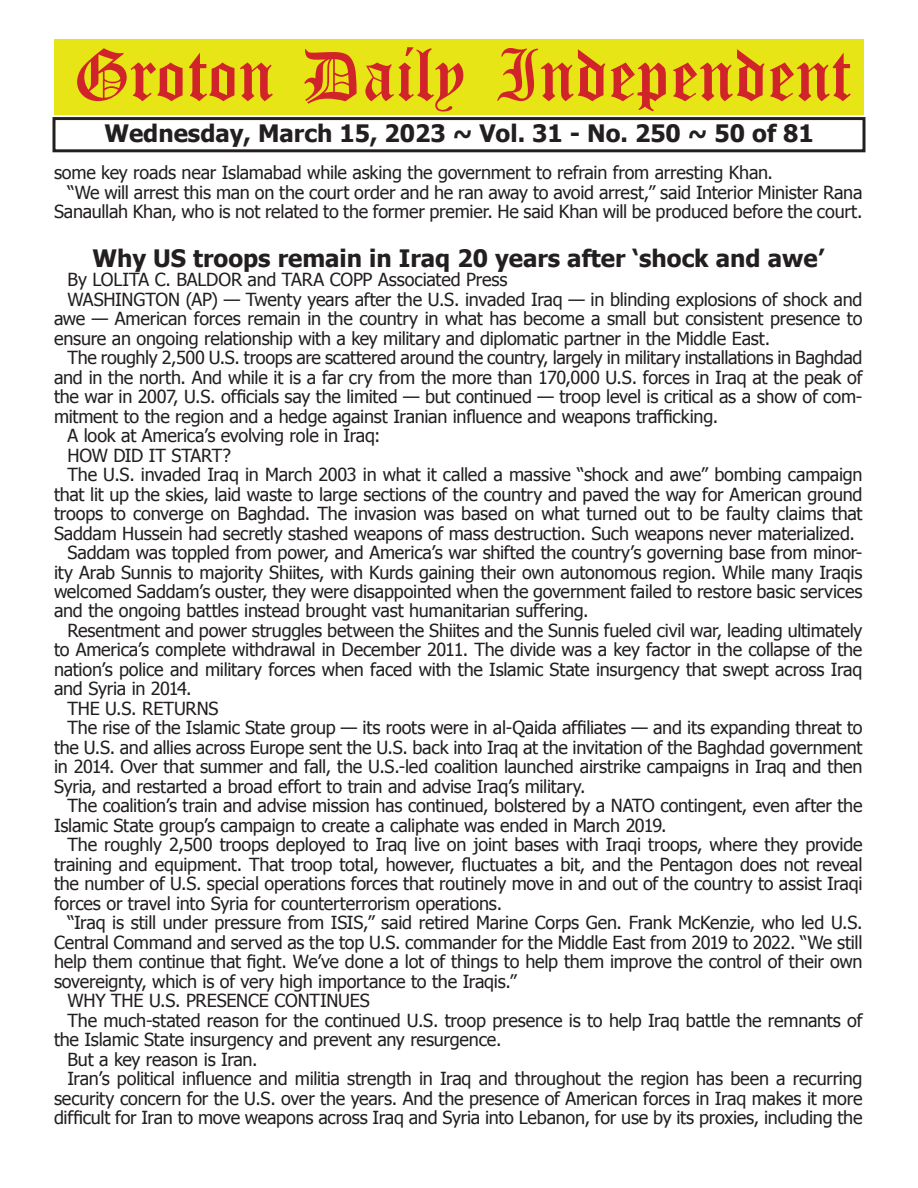
<style>
.page{position:relative;width:918px;height:1188px;background:#fff}
.page>*{position:absolute;margin:0;border:0;box-sizing:border-box;transform-origin:0 0}
.t1{font:54px "Old English Five";color:#d1232a}
.t2{font:700 24px "Tahoma";color:#231f20}
.t3{font:18px "Tahoma";letter-spacing:-.01em;color:#231f20}
</style>
<div class="page">
<div style="left:52px;top:117px;width:814px;height:35px;border:3px solid #231f20"></div>
<div style="left:54px;top:40px;width:810px;height:75px;background:#e7e515"></div>
<h1 class="t1" style="left:73px;top:50px;width:779px">Groton Daily Independent</h1>
<h2 class="t2" style="left:104px;top:116px;width:711px">Wednesday, March 15, 2023 ~ Vol. 31 - No. 250 ~ 50 of 81</h2>
<p class="t3" style="left:54px;top:161px;width:721px">some key roads near Islamabad while asking the government to refrain from arresting Khan.</p>
<p class="t3" style="left:68px;top:180px;width:796px">“We will arrest this man on the court order and he ran away to avoid arrest,” said Interior Minister Rana</p>
<p class="t3" style="left:54px;top:200px;width:810px">Sanaullah Khan, who is not related to the former premier. He said Khan will be produced before the court.</p>
<h2 class="t2" style="left:92px;top:241px;width:733px">Why US troops remain in Iraq 20 years after ‘shock and awe’</h2>
<p class="t3" style="left:68px;top:267px;width:442px">By LOLITA C. BALDOR and TARA COPP Associated Press</p>
<p class="t3" style="left:68px;top:287px;width:796px">WASHINGTON (AP) — Twenty years after the U.S. invaded Iraq — in blinding explosions of shock and</p>
<p class="t3" style="left:54px;top:306px;width:810px">awe — American forces remain in the country in what has become a small but consistent presence to</p>
<p class="t3" style="left:54px;top:326px;width:718px">ensure an ongoing relationship with a key military and diplomatic partner in the Middle East.</p>
<p class="t3" style="left:68px;top:345px;width:796px">The roughly 2,500 U.S. troops are scattered around the country, largely in military installations in Baghdad</p>
<p class="t3" style="left:54px;top:365px;width:810px">and in the north. And while it is a far cry from the more than 170,000 U.S. forces in Iraq at the peak of</p>
<p class="t3" style="left:54px;top:384px;width:810px">the war in 2007, U.S. officials say the limited — but continued — troop level is critical as a show of com-</p>
<p class="t3" style="left:54px;top:404px;width:666px">mitment to the region and a hedge against Iranian influence and weapons trafficking.</p>
<p class="t3" style="left:68px;top:423px;width:315px">A look at America’s evolving role in Iraq:</p>
<p class="t3" style="left:68px;top:443px;width:165px">HOW DID IT START?</p>
<p class="t3" style="left:68px;top:462px;width:797px">The U.S. invaded Iraq in March 2003 in what it called a massive “shock and awe” bombing campaign</p>
<p class="t3" style="left:54px;top:482px;width:810px">that lit up the skies, laid waste to large sections of the country and paved the way for American ground</p>
<p class="t3" style="left:54px;top:501px;width:810px">troops to converge on Baghdad. The invasion was based on what turned out to be faulty claims that</p>
<p class="t3" style="left:54px;top:521px;width:802px">Saddam Hussein had secretly stashed weapons of mass destruction. Such weapons never materialized.</p>
<p class="t3" style="left:68px;top:540px;width:796px">Saddam was toppled from power, and America’s war shifted the country’s governing base from minor-</p>
<p class="t3" style="left:54px;top:560px;width:810px">ity Arab Sunnis to majority Shiites, with Kurds gaining their own autonomous region. While many Iraqis</p>
<p class="t3" style="left:54px;top:579px;width:810px">welcomed Saddam’s ouster, they were disappointed when the government failed to restore basic services</p>
<p class="t3" style="left:54px;top:599px;width:536px">and the ongoing battles instead brought vast humanitarian suffering.</p>
<p class="t3" style="left:68px;top:618px;width:797px">Resentment and power struggles between the Shiites and the Sunnis fueled civil war, leading ultimately</p>
<p class="t3" style="left:54px;top:638px;width:810px">to America’s complete withdrawal in December 2011. The divide was a key factor in the collapse of the</p>
<p class="t3" style="left:54px;top:657px;width:810px">nation’s police and military forces when faced with the Islamic State insurgency that swept across Iraq</p>
<p class="t3" style="left:54px;top:677px;width:139px">and Syria in 2014.</p>
<p class="t3" style="left:68px;top:696px;width:153px">THE U.S. RETURNS</p>
<p class="t3" style="left:68px;top:716px;width:797px">The rise of the Islamic State group — its roots were in al-Qaida affiliates — and its expanding threat to</p>
<p class="t3" style="left:54px;top:735px;width:810px">the U.S. and allies across Europe sent the U.S. back into Iraq at the invitation of the Baghdad government</p>
<p class="t3" style="left:54px;top:755px;width:810px">in 2014. Over that summer and fall, the U.S.-led coalition launched airstrike campaigns in Iraq and then</p>
<p class="t3" style="left:54px;top:774px;width:533px">Syria, and restarted a broad effort to train and advise Iraq’s military.</p>
<p class="t3" style="left:68px;top:794px;width:797px">The coalition’s train and advise mission has continued, bolstered by a NATO contingent, even after the</p>
<p class="t3" style="left:54px;top:813px;width:614px">Islamic State group’s campaign to create a caliphate was ended in March 2019.</p>
<p class="t3" style="left:68px;top:833px;width:797px">The roughly 2,500 troops deployed to Iraq live on joint bases with Iraqi troops, where they provide</p>
<p class="t3" style="left:54px;top:852px;width:810px">training and equipment. That troop total, however, fluctuates a bit, and the Pentagon does not reveal</p>
<p class="t3" style="left:54px;top:872px;width:810px">the number of U.S. special operations forces that routinely move in and out of the country to assist Iraqi</p>
<p class="t3" style="left:54px;top:891px;width:450px">forces or travel into Syria for counterterrorism operations.</p>
<p class="t3" style="left:68px;top:911px;width:797px">“Iraq is still under pressure from ISIS,” said retired Marine Corps Gen. Frank McKenzie, who led U.S.</p>
<p class="t3" style="left:54px;top:930px;width:810px">Central Command and served as the top U.S. commander for the Middle East from 2019 to 2022. “We still</p>
<p class="t3" style="left:54px;top:950px;width:810px">help them continue that fight. We’ve done a lot of things to help them improve the control of their own</p>
<p class="t3" style="left:54px;top:969px;width:464px">sovereignty, which is of very high importance to the Iraqis.”</p>
<p class="t3" style="left:68px;top:989px;width:304px">WHY THE U.S. PRESENCE CONTINUES</p>
<p class="t3" style="left:68px;top:1008px;width:796px">The much-stated reason for the continued U.S. troop presence is to help Iraq battle the remnants of</p>
<p class="t3" style="left:54px;top:1028px;width:449px">the Islamic State insurgency and prevent any resurgence.</p>
<p class="t3" style="left:68px;top:1047px;width:192px">But a key reason is Iran.</p>
<p class="t3" style="left:68px;top:1067px;width:797px">Iran’s political influence and militia strength in Iraq and throughout the region has been a recurring</p>
<p class="t3" style="left:54px;top:1086px;width:810px">security concern for the U.S. over the years. And the presence of American forces in Iraq makes it more</p>
<p class="t3" style="left:54px;top:1106px;width:810px">difficult for Iran to move weapons across Iraq and Syria into Lebanon, for use by its proxies, including the</p>
</div>
